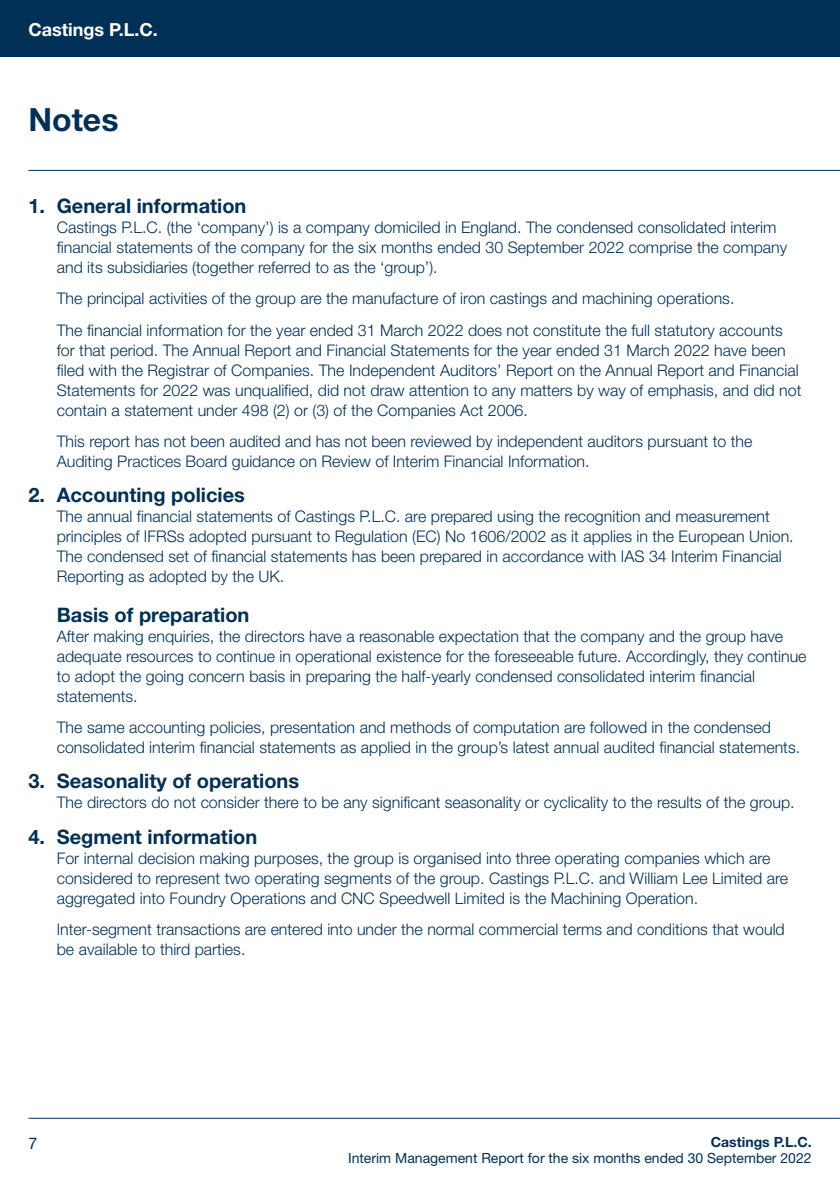
<style>
.page{position:relative;width:840px;height:1191px;background:#fff}
.page>*{position:absolute;margin:0;border:0;box-sizing:border-box;transform-origin:0 0}
.t1{font:700 32px "Helvetica Neue LT Std";color:#003056}
.t2{font:700 20px "Helvetica Neue LT Std";color:#003056}
.t3{font:700 18px "Helvetica Neue LT Std";color:#fff}
.t4{font:300 16px/20px "Helvetica Neue LT Std";color:#003056}
.t5{font:16px "Helvetica Neue LT Std";color:#003056}
.t6{font:14px "Helvetica Neue LT Std";color:#003056}
.t7{font:700 14px "Helvetica Neue LT Std";color:#003056}
</style>
<div class="page">
<div style="left:0;top:0;width:839px;height:57px;background:#003056"></div>
<hr style="left:28px;top:1118px;width:811px;height:1px;background:#003056">
<hr style="left:28px;top:170px;width:811px;height:1px;background:#003056">
<p class="t3" style="left:28px;top:18px;width:131px">Castings P.L.C.</p>
<h1 class="t1" style="left:28px;top:99px;width:92px">Notes</h1>
<p class="t2" style="left:28px;top:193px;width:219px">1. General information</p>
<p class="t4" style="left:57px;top:217px;width:731px">Castings P.L.C. (the ‘company’) is a company domiciled in England. The condensed consolidated interim financial statements of the company for the six months ended 30 September 2022 comprise the company and its subsidiaries (together referred to as the ‘group’).</p>
<p class="t4" style="left:57px;top:282px;width:727px;line-height:31.4px">The principal activities of the group are the manufacture of iron castings and machining operations.<br>The financial information for the year ended 31 March 2022 does not constitute the full statutory accounts</p>
<p class="t4" style="left:57px;top:339px;width:745px">for that period. The Annual Report and Financial Statements for the year ended 31 March 2022 have been filed with the Registrar of Companies. The Independent Auditors’ Report on the Annual Report and Financial Statements for 2022 was unqualified, did not draw attention to any matters by way of emphasis, and did not contain a statement under 498 (2) or (3) of the Companies Act 2006.</p>
<p class="t4" style="left:57px;top:431px;width:696px">This report has not been audited and has not been reviewed by independent auditors pursuant to the<br>Auditing Practices Board guidance on Review of Interim Financial Information.</p>
<p class="t2" style="left:28px;top:483px;width:218px">2. Accounting policies</p>
<p class="t4" style="left:57px;top:506px;width:738px">The annual financial statements of Castings P.L.C. are prepared using the recognition and measurement principles of IFRSs adopted pursuant to Regulation (EC) No 1606/2002 as it applies in the European Union.<br>The condensed set of financial statements has been prepared in accordance with IAS 34 Interim Financial Reporting as adopted by the UK.</p>
<p class="t2" style="left:57px;top:602px;width:194px">Basis of preparation</p>
<p class="t4" style="left:57px;top:625px;width:751px">After making enquiries, the directors have a reasonable expectation that the company and the group have adequate resources to continue in operational existence for the foreseeable future. Accordingly, they continue to adopt the going concern basis in preparing the half-yearly condensed consolidated interim financial statements.</p>
<p class="t4" style="left:57px;top:717px;width:744px">The same accounting policies, presentation and methods of computation are followed in the condensed consolidated interim financial statements as applied in the group’s latest annual audited financial statements.</p>
<p class="t2" style="left:28px;top:769px;width:272px">3. Seasonality of operations</p>
<p class="t4" style="left:57px;top:792px;width:739px">The directors do not consider there to be any significant seasonality or cyclicality to the results of the group.</p>
<p class="t2" style="left:28px;top:824px;width:230px">4. Segment information</p>
<p class="t4" style="left:57px;top:847px;width:732px">For internal decision making purposes, the group is organised into three operating companies which are considered to represent two operating segments of the group. Castings P.L.C. and William Lee Limited are aggregated into Foundry Operations and CNC Speedwell Limited is the Machining Operation.</p>
<p class="t4" style="left:57px;top:919px;width:729px">Inter-segment transactions are entered into under the normal commercial terms and conditions that would be available to third parties.</p>
<p class="t5" style="left:28px;top:1133px;width:10px">7</p>
<p class="t7" style="left:710px;top:1133px;width:102px">Castings P.L.C.</p>
<p class="t6" style="left:348px;top:1149px;width:464px">Interim Management Report for the six months ended 30 September 2022</p>
</div>
